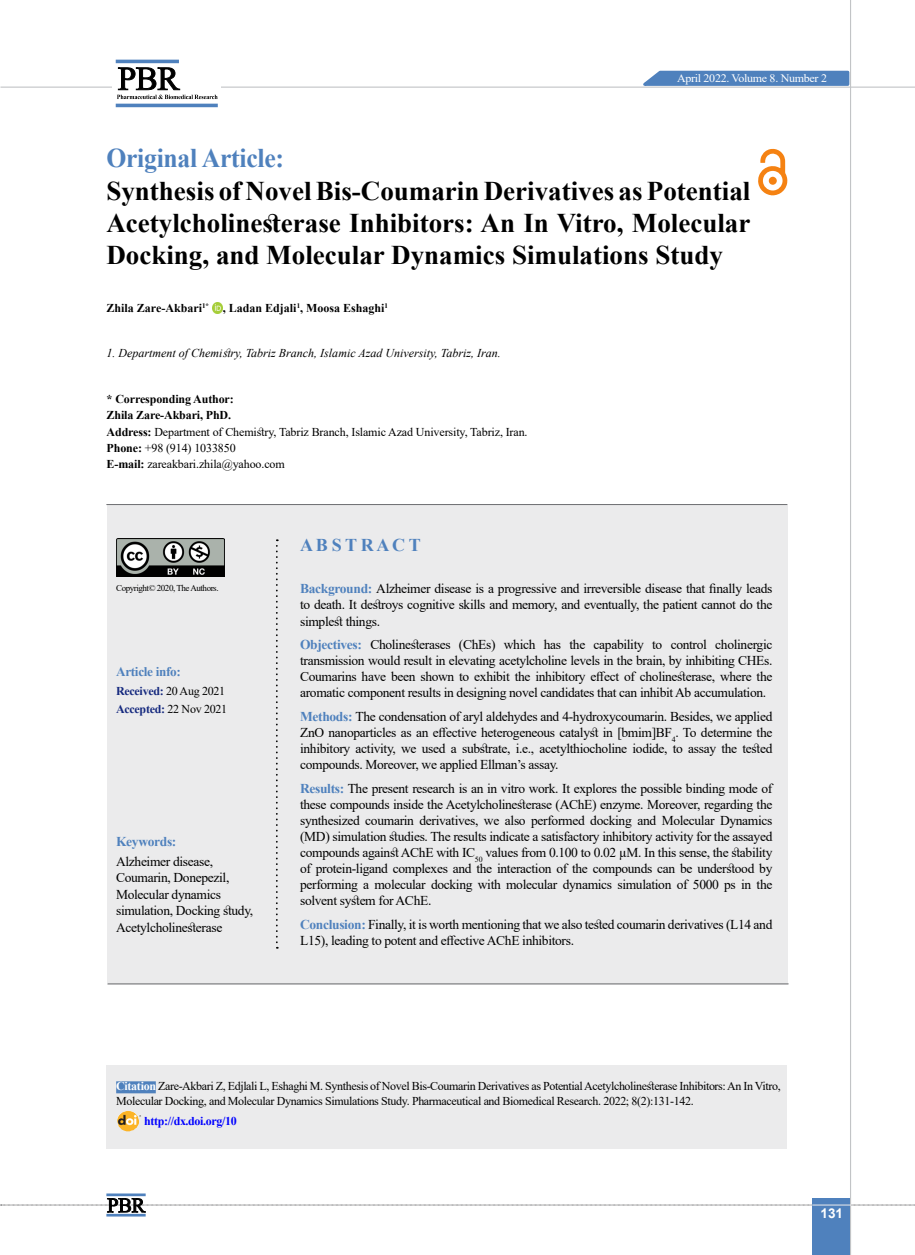
<style>
.page{position:relative;width:915px;height:1255px;background:#fff}
.page>*{position:absolute;margin:0;border:0;box-sizing:border-box;transform-origin:0 0}
.t1{font:700 27px/32.4px "Times New Roman";color:#000;text-align:justify}
.t2{font:700 27px "Times New Roman";letter-spacing:-.01em;color:#4f81bd;scale:.95 1}
.t3{font:700 18px "Times New Roman";color:#4f81bd}
.t4{font:13.5px/16px "Times New Roman";letter-spacing:-.025em;color:#000;text-align:justify}
.t5{font:700 13.5px "Times New Roman";letter-spacing:-.025em;color:#4f81bd}
.t6{font:700 13.5px "Arial";color:#fff}
.t7{font:700 13.2px "Times New Roman";letter-spacing:-.025em;color:#4f81bd}
.t8{font:12px/15px "Times New Roman";letter-spacing:-.03em;color:#000}
.t9{font:12px/16.2px "Times New Roman";letter-spacing:-.01em;color:#000}
.t10{font:italic 12px "Times New Roman";color:#000}
.t11{font:700 12px "Times New Roman";color:#000}
.t12{font:700 12px/18.3px "Times New Roman";letter-spacing:-.025em;color:#14287e}
.t13{font:700 12px "Times New Roman";letter-spacing:-.03em;color:#00f}
.t14{font:11.4px "Times New Roman";letter-spacing:-.025em;color:#fff;scale:1.05 1}
.t15{font:9px "Times New Roman";letter-spacing:-.05em;color:#000}
.s1{font-weight:700}
.s2{font-weight:400;color:#000}
.s3{font-weight:700;color:#4f81bd}
.s4{font-weight:700;color:#fff}
</style>
<div class="page">
<hr style="left:0;top:87px;width:914px;height:1px;background:#c2c4c6">
<div style="left:812px;top:1198px;width:38px;height:56px;background:#4f81bd"></div>
<hr style="left:849px;top:0;width:1px;height:1254px;background:#c2c4c6">
<svg style="left:635px;top:69px;width:215px;height:18px;background:#749bca"></svg>
<svg style="left:1px;top:1197px;width:914px;height:15px"></svg>
<hr style="left:106px;top:1193px;width:40px;height:3px;background:#4f81bd">
<hr style="left:106px;top:1213px;width:40px;height:3px;background:#4f81bd">
<div style="left:112px;top:56px;width:108px;height:49px;background:linear-gradient(to right,#fff,#fff)"></div>
<hr style="left:116px;top:60px;width:63px;height:3px;background:#4f81bd">
<hr style="left:116px;top:104px;width:102px;height:3px;background:#4f81bd">
<svg style="left:117px;top:67px;width:100px;height:32px"></svg>
<div style="left:107px;top:504px;width:680px;height:480px;background:#ebebec"></div>
<svg style="left:212px;top:303px;width:11px;height:11px"></svg>
<svg style="left:276px;top:539px;width:2px;height:409px"></svg>
<hr style="left:106px;top:504px;width:681px;height:1px;background:#6d6e71">
<hr style="left:108px;top:983px;width:680px;height:1px;background:#6d6e71">
<img style="left:116px;top:539px;width:108px;height:37px">
<div style="left:106px;top:1065px;width:680px;height:83px;background:#ebebec"></div>
<div style="left:116px;top:1081px;width:40px;height:12px;background:#4f81bd"></div>
<img style="left:117px;top:1111px;width:24px;height:20px">
<svg style="left:758px;top:149px;width:29px;height:46px"></svg>
<div style="left:768px;top:177px;width:8px;height:8px;background:#f58212;border-radius:50%"></div>
<p class="t14" style="left:676px;top:70px;width:144px">April 2022. Volume 8. Number 2</p>
<h1 class="t2" style="left:106px;top:139px;width:188px">Original Article:</h1>
<h1 class="t1" style="left:106px;top:173px;width:645px">Synthesis of Novel Bis-Coumarin Derivatives as Potential Acetylcholinesterase Inhibitors: An In Vitro, Molecular Docking, and Molecular Dynamics Simulations Study</h1>
<p class="t11" style="left:106px;top:299px;width:283px">Zhila Zare-Akbari<sup>1*</sup> , Ladan Edjali<sup>1</sup>, Moosa Eshaghi<sup>1</sup></p>
<p class="t10" style="left:106px;top:345px;width:396px">1. Department of Chemistry, Tabriz Branch, Islamic Azad University, Tabriz, Iran.</p>
<p class="t9" style="left:107px;top:390px;width:422px"><span class="s1">* Corresponding Author:<br>Zhila Zare-Akbari, PhD.<br>Address:</span> Department of Chemistry, Tabriz Branch, Islamic Azad University, Tabriz, Iran.<br><span class="s1">Phone:</span> +98 (914) 1033850<br><span class="s1">E-mail:</span> zareakbari.zhila@yahoo.com</p>
<p class="t15" style="left:116px;top:581px;width:104px">Copyright© 2020, The Authors.</p>
<p class="t7" style="left:116px;top:662px;width:66px">Article info:</p>
<p class="t12" style="left:116px;top:681px;width:112px">Received: <span class="s2">20 Aug 2021<br></span>Accepted: <span class="s2">22 Nov 2021</span></p>
<p class="t5" style="left:116px;top:831px;width:62px">Keywords:</p>
<p class="t4" style="left:116px;top:852px;width:139px;line-height:16.5px;text-align:left">Alzheimer disease,<br>Coumarin, Donepezil,<br>Molecular dynamics simulation, Docking study,<br>Acetylcholinesterase</p>
<h2 class="t3" style="left:300px;top:532px;width:122px">A B S T R A C T</h2>
<p class="t4" style="left:300px;top:580px;width:473px"><span class="s3">Background:</span> Alzheimer disease is a progressive and irreversible disease that finally leads to death. It destroys cognitive skills and memory, and eventually, the patient cannot do the simplest things.</p>
<p class="t4" style="left:300px;top:636px;width:473px"><span class="s3">Objectives:</span> Cholinesterases (ChEs) which has the capability to control cholinergic transmission would result in elevating acetylcholine levels in the brain, by inhibiting CHEs.<br>Coumarins have been shown to exhibit the inhibitory effect of cholinesterase, where the aromatic component results in designing novel candidates that can inhibit Ab accumulation.</p>
<p class="t4" style="left:300px;top:708px;width:473px"><span class="s3">Methods:</span> The condensation of aryl aldehydes and 4-hydroxycoumarin. Besides, we applied ZnO nanoparticles as an effective heterogeneous catalyst in [bmim]BF<sub>4</sub>. To determine the inhibitory activity, we used a substrate, i.e., acetylthiocholine iodide, to assay the tested compounds. Moreover, we applied Ellman’s assay.</p>
<p class="t4" style="left:300px;top:780px;width:473px"><span class="s3">Results:</span> The present research is an in vitro work. It explores the possible binding mode of these compounds inside the Acetylcholinesterase (AChE) enzyme. Moreover, regarding the synthesized coumarin derivatives, we also performed docking and Molecular Dynamics (MD) simulation studies. The results indicate a satisfactory inhibitory activity for the assayed compounds against AChE with IC<sub>50</sub> values from 0.100 to 0.02 µM. In this sense, the stability of protein-ligand complexes and the interaction of the compounds can be understood by performing a molecular docking with molecular dynamics simulation of 5000 ps in the solvent system for AChE.</p>
<p class="t4" style="left:300px;top:916px;width:473px"><span class="s3">Conclusion:</span> Finally, it is worth mentioning that we also tested coumarin derivatives (L14 and<br>L15), leading to potent and effective AChE inhibitors.</p>
<p class="t8" style="left:116px;top:1078px;width:665px"><span class="s4">Citation</span> Zare-Akbari Z, Edjlali L, Eshaghi M. Synthesis of Novel Bis-Coumarin Derivatives as Potential Acetylcholinesterase Inhibitors: An In Vitro,<br>Molecular Docking, and Molecular Dynamics Simulations Study. Pharmaceutical and Biomedical Research. 2022; 8(2):131-142.</p>
<p class="t13" style="left:144px;top:1111px;width:94px">http://dx.doi.org/10</p>
<p class="t6" style="left:820px;top:1203px;width:24px">131</p>
</div>
